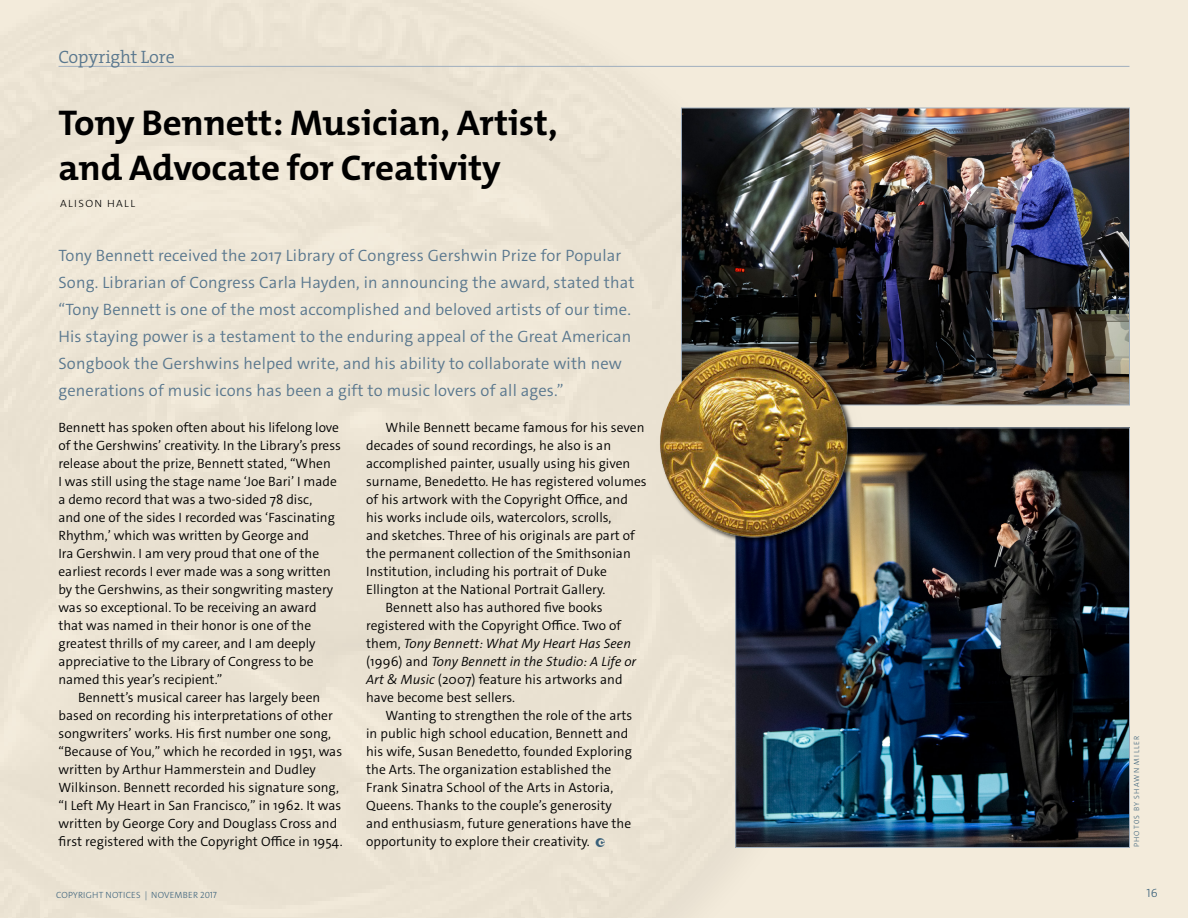
<style>
.page{position:relative;width:1188px;height:918px;background:#ebe3d3}
.page>*{position:absolute;margin:0;border:0;box-sizing:border-box;transform-origin:0 0}
.FEATURE___Head_A{font:700 36px/45px "The Mix Os F";letter-spacing:-.005em;color:#000}
.DEPTS___Title_B{font:18px "The Serif HP4 Se Lig";letter-spacing:-.005em;color:#59778e}
.FEATURE___Opening_Pa{font:300 16.5px/27px "The Sans C4 s";letter-spacing:.01em;color:#59778e}
.FEATURE___Body_Inden{font:300 13.5px/18px "The Sans C4 s";letter-spacing:.005em;color:#000}
.FEATURE___Body_No_In{font:300 13.5px/18px "The Sans C4 s";color:#000}
.t1{font:300 12px "The Sans C4 s";color:#39607a}
.FEATURE___Byline{font:300 10.5px "The Sans C4 s";letter-spacing:.125em;color:#000;scale:1.05 1}
.t2{font:300 9px "The Sans C4 s";letter-spacing:.025em;color:#39607a}
.PHOTO___Credit{font:300 7.5px "The Sans C4 s";letter-spacing:.155em;color:#39607a}
.s1{font-style:italic}
.s2{font-family:"Copyright OTF";font-weight:400;font-size:11.25px;color:#39607a}
</style>
<div class="page">
<hr style="left:58px;top:66px;width:1072px;height:1px;background:#9faebe">
<img style="left:737px;top:430px;width:391px;height:416px">
<img style="left:683px;top:110px;width:445px;height:293px">
<img style="left:655px;top:345px;width:203px;height:202px">
<p class="DEPTS___Title_B" style="left:58px;top:45px;width:118px">Copyright Lore</p>
<p class="FEATURE___Head_A" style="left:58px;top:101px;width:501px">Tony Bennett: Musician, Artist, and Advocate for Creativity</p>
<p class="FEATURE___Byline" style="left:60px;top:197px;width:73px">ALISON HALL</p>
<p class="FEATURE___Opening_Pa" style="left:58px;top:242px;width:578px">Tony Bennett received the 2017 Library of Congress Gershwin Prize for Popular Song. Librarian of Congress Carla Hayden, in announcing the award, stated that “Tony Bennett is one of the most accomplished and beloved artists of our time.<br>His staying power is a testament to the enduring appeal of the Great American Songbook the Gershwins helped write, and his ability to collaborate with new generations of music icons has been a gift to music lovers of all ages.”</p>
<p class="FEATURE___Body_No_In" style="left:58px;top:419px;width:284px">Bennett has spoken often about his lifelong love of the Gershwins’ creativity. In the Library’s press release about the prize, Bennett stated, “When<br>I was still using the stage name ‘Joe Bari’ I made a demo record that was a two-sided 78 disc,<br>and one of the sides I recorded was ‘Fascinating Rhythm,’ which was written by George and<br>Ira Gershwin. I am very proud that one of the earliest records I ever made was a song written by the Gershwins, as their songwriting mastery was so exceptional. To be receiving an award that was named in their honor is one of the greatest thrills of my career, and I am deeply appreciative to the Library of Congress to be named this year’s recipient.”</p>
<p class="FEATURE___Body_Inden" style="left:58px;top:689px;width:286px;text-indent:20px">Bennett’s musical career has largely been based on recording his interpretations of other songwriters’ works. His first number one song, “Because of You,” which he recorded in 1951, was written by Arthur Hammerstein and Dudley Wilkinson. Bennett recorded his signature song, “I Left My Heart in San Francisco,” in 1962. It was written by George Cory and Douglass Cross and first registered with the Copyright Office in 1954.</p>
<p class="t2" style="left:56px;top:889px;width:162px">COPYRIGHT NOTICES | NOVEMBER 2017</p>
<p class="FEATURE___Body_Inden" style="left:366px;top:419px;width:282px;text-indent:19px">While Bennett became famous for his seven decades of sound recordings, he also is an accomplished painter, usually using his given surname, Benedetto. He has registered volumes of his artwork with the Copyright Office, and his works include oils, watercolors, scrolls,<br>and sketches. Three of his originals are part of the permanent collection of the Smithsonian Institution, including his portrait of Duke Ellington at the National Portrait Gallery.</p>
<p class="FEATURE___Body_Inden" style="left:366px;top:599px;width:272px;text-indent:19px">Bennett also has authored five books registered with the Copyright Office. Two of them, <span class="s1">Tony Bennett: What My Heart Has Seen </span>(1996) and <span class="s1">Tony Bennett in the Studio: A Life or Art &amp; Music</span> (2007) feature his artworks and have become best sellers.</p>
<p class="FEATURE___Body_Inden" style="left:366px;top:707px;width:268px;text-indent:19px">Wanting to strengthen the role of the arts in public high school education, Bennett and his wife, Susan Benedetto, founded Exploring the Arts. The organization established the Frank Sinatra School of the Arts in Astoria, Queens. Thanks to the couple’s generosity and enthusiasm, future generations have the opportunity to explore their creativity. <span class="s2">1</span></p>
<p class="PHOTO___Credit" style="left:1132px;top:847px;width:113px;rotate:-90deg">PHOT0S BY SHAWN MILLER</p>
<p class="t1" style="left:1147px;top:885px;width:13px">16</p>
</div>
